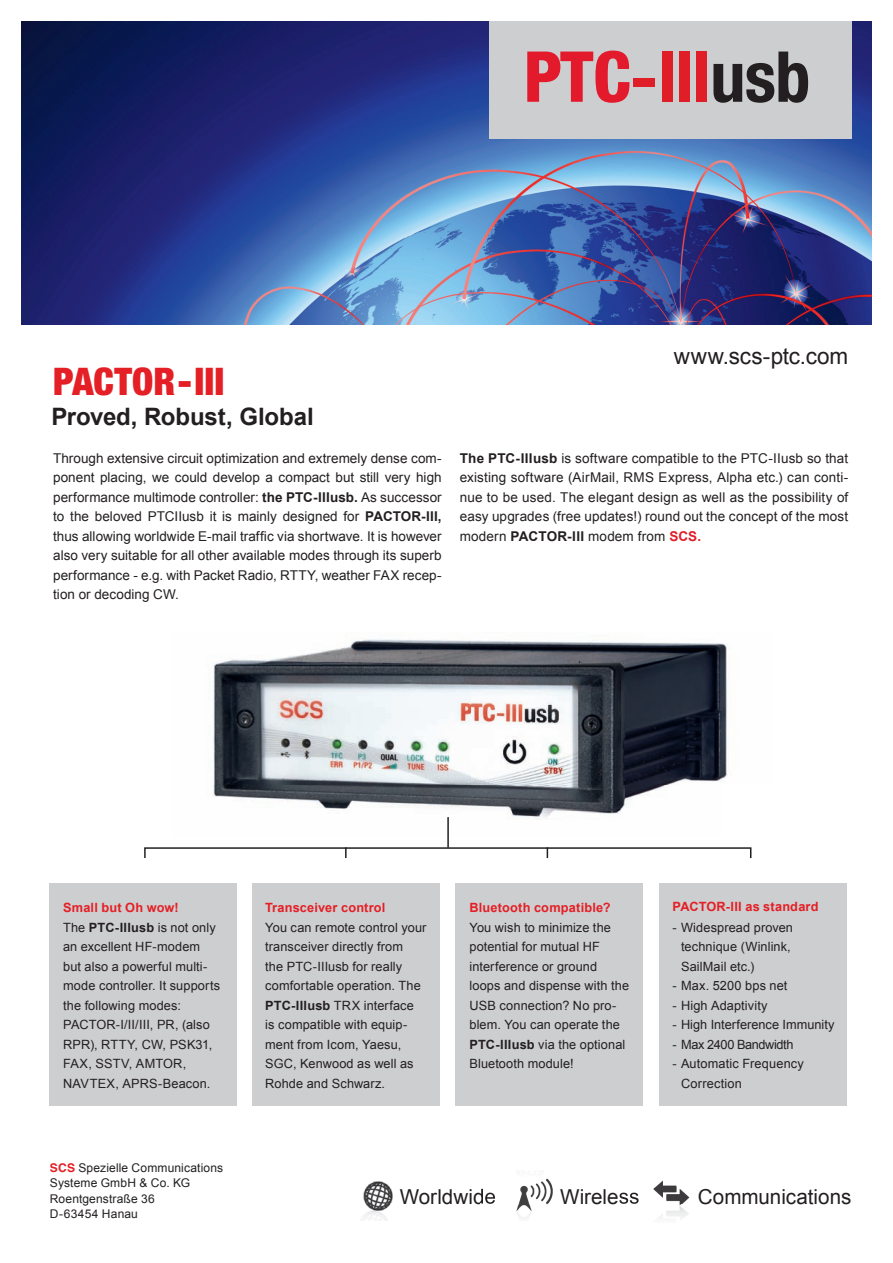
<style>
.page{position:relative;width:893px;height:1263px;background:#fff}
.page>*{position:absolute;margin:0;border:0;box-sizing:border-box;transform-origin:0 0}
.t1{font:800 condensed 70.35px "Helvetica Neue";color:#e31a2c}
.t2{font:900 condensed 38.1px "Helvetica Neue";color:#e41f25}
.t3{font:700 24px "Arial";letter-spacing:-.005em;color:#231f20}
.t4{font:22.5px "Arial";letter-spacing:.005em;color:#231f20}
.t5{font:20.55px "Arial";color:#231f20}
.t6{font:13.5px/19.5px "Arial";letter-spacing:.01em;color:#231f20;text-align:justify}
.t7{font:12.75px/19.5px "Arial";letter-spacing:.01em;color:#231f20}
.t8{font:700 12.75px "Arial";letter-spacing:.015em;color:#e41f25}
.t9{font:12.75px "Arial";letter-spacing:-.025em;color:#231f20}
.t10{font:12px/15.5px "Arial";letter-spacing:.01em;color:#231f20}
.s1{font-family:"Helvetica Neue East A";font-weight:700;font-stretch:normal;color:#e01e28}
.s2{font-weight:700;color:#e01e28}
.s3{font-weight:700;color:#231f20}
.s4{font-weight:700}
.s5{font-weight:700;color:#e41f25}
.s6{font-family:"Helvetica";font-weight:700;color:#e41f25}
</style>
<div class="page">
<img style="left:212px;top:639px;width:515px;height:181px">
<div style="left:49px;top:883px;width:187px;height:223px;background:#cdced0"></div>
<div style="left:253px;top:883px;width:187px;height:223px;background:#cdced0"></div>
<div style="left:456px;top:883px;width:187px;height:223px;background:#cdced0"></div>
<div style="left:659px;top:883px;width:187px;height:223px;background:#cdced0"></div>
<img style="left:21px;top:21px;width:851px;height:304px">
<div style="left:489px;top:21px;width:363px;height:118px;background:#cdced0"></div>
<hr style="left:447px;top:817px;width:2px;height:31px;background:#231f20">
<div style="left:144px;top:847px;width:607px;height:12px;border:2px solid #231f20"></div>
<svg style="left:345px;top:847px;width:2px;height:11px"></svg>
<img style="left:363px;top:1181px;width:30px;height:40px">
<img style="left:516px;top:1178px;width:37px;height:39px">
<img style="left:481px;top:1188px;width:72px;height:16px">
<img style="left:654px;top:1180px;width:35px;height:38px">
<img style="left:620px;top:1188px;width:70px;height:16px">
<h2 class="t2" style="left:53px;top:358px;width:173px">PACTOR - III</h2>
<h3 class="t3" style="left:51px;top:403px;width:264px">Proved, Robust, Global</h3>
<h1 class="t1" style="left:524px;top:33px;width:288px">PTC<span class="s1">-</span><span class="s2">III</span><span class="s3">usb</span></h1>
<h3 class="t4" style="left:674px;top:343px;width:176px">www.scs-ptc.com</h3>
<p class="t6" style="left:53px;top:448px;width:390px">Through extensive circuit optimization and extremely dense com&shy;ponent placing, we could develop a compact but still very high performance multimode controller: <span class="s4">the PTC-IIIusb.</span> As successor to the beloved PTCIIusb it is mainly designed for <span class="s4">PACTOR-III, </span>thus allowing worldwide E-mail traffic via shortwave. It is however also very suitable for all other available modes through its superb performance - e.g. with Packet Radio, RTTY, weather FAX recep&shy;tion or decoding CW.</p>
<p class="t6" style="left:460px;top:448px;width:390px"><span class="s4">The PTC-IIIusb</span> is software compatible to the PTC-IIusb so that existing software (AirMail, RMS Express, Alpha etc.) can conti&shy;nue to be used. The elegant design as well as the possibility of easy upgrades (free updates!) round out the concept of the most modern <span class="s4">PACTOR-III</span> modem from <span class="s2">SCS.</span></p>
<p class="t7" style="left:63px;top:898px;width:158px"><span class="s5">Small but Oh wow!<br></span>The <span class="s4">PTC-IIIusb</span> is not only an excellent HF-modem but also a powerful multi&shy;mode controller. It supports the following modes:<br>PACTOR-I/II/III, PR, (also<br>RPR), RTTY, CW, PSK31,<br>FAX, SSTV, AMTOR,<br>NAVTEX, APRS-Beacon.</p>
<p class="t10" style="left:50px;top:1160px;width:175px"><span class="s6">SCS</span> Spezielle Communications<br>Systeme GmbH &amp; Co. KG<br>Roentgenstraße 36<br>D-63454 Hanau</p>
<p class="t8" style="left:265px;top:900px;width:122px">Transceiver control</p>
<p class="t7" style="left:265px;top:917px;width:163px">You can remote control your transceiver directly from<br>the PTC-IIIusb for really comfortable operation. The<br><span class="s4">PTC-IIIusb</span> TRX interface is compatible with equip&shy;ment from Icom, Yaesu,<br>SGC, Kenwood as well as<br>Rohde and Schwarz.</p>
<p class="t8" style="left:469px;top:900px;width:143px">Bluetooth compatible?</p>
<p class="t7" style="left:469px;top:917px;width:161px">You wish to minimize the potential for mutual HF interference or ground loops and dispense with the<br>USB connection? No pro&shy;blem. You can operate the<br><span class="s4">PTC-IIIusb</span> via the optional<br>Bluetooth module!</p>
<p class="t8" style="left:672px;top:899px;width:148px">PACTOR-III as standard</p>
<p class="t7" style="left:681px;top:917px;width:113px;text-indent:-9px">- Widespread proven technique (Winlink,<br>SailMail etc.)</p>
<p class="t7" style="left:672px;top:976px;width:116px">- Max. 5200 bps net</p>
<p class="t7" style="left:672px;top:995px;width:97px">- High Adaptivity</p>
<p class="t7" style="left:672px;top:1015px;width:164px">- High Interference Immunity</p>
<p class="t9" style="left:672px;top:1037px;width:123px">- Max 2400 Bandwidth</p>
<p class="t7" style="left:681px;top:1054px;width:124px;text-indent:-9px">- Automatic Frequency<br>Correction</p>
<h3 class="t5" style="left:400px;top:1185px;width:98px">Worldwide</h3>
<h3 class="t5" style="left:560px;top:1185px;width:81px">Wireless</h3>
<h3 class="t5" style="left:698px;top:1185px;width:155px">Communications</h3>
</div>
